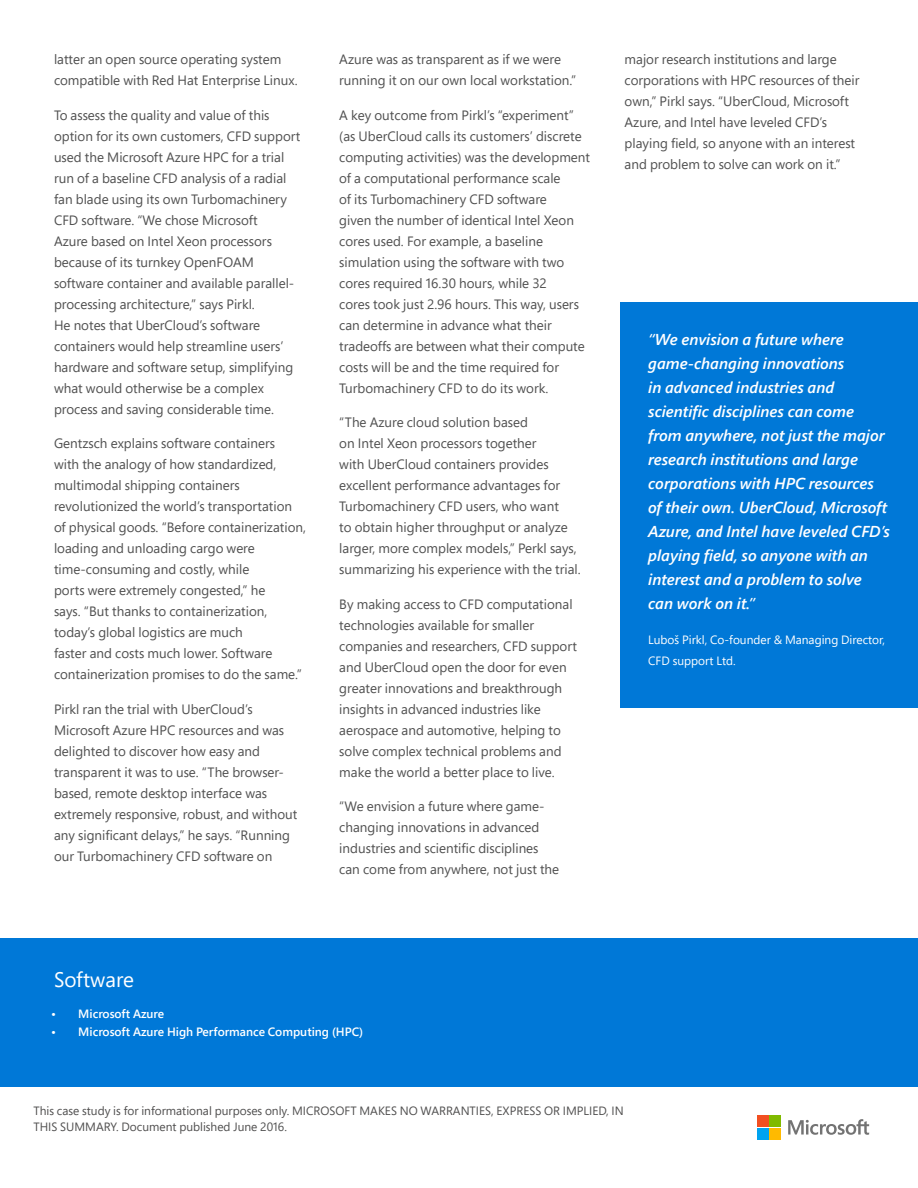
<style>
.page{position:relative;width:918px;height:1188px;background:#fff}
.page>*{position:absolute;margin:0;border:0;box-sizing:border-box;transform-origin:0 0}
.t1{font:21px "Segoe Pro";color:#fff}
.t2{font:italic 600 15.75px/24px "Segoe Pro";color:#fff}
.Body{font:13.5px/21px "Segoe Pro";color:#505050}
.Lower_section_small{font:12px "Segoe Pro";color:#504f4f}
.t3{font:600 12px "Segoe Pro";color:#fff}
.t4{font:12px/21px "Segoe Pro";color:#fff}
.s1{color:#505050}
</style>
<div class="page">
<div style="left:620px;top:303px;width:298px;height:405px;background:#0078d7"></div>
<svg style="left:788px;top:1119px;width:81px;height:16px"></svg>
<div style="left:757px;top:1115px;width:11px;height:12px;background:#f24f21"></div>
<div style="left:770px;top:1115px;width:11px;height:12px;background:#80ba00"></div>
<div style="left:757px;top:1128px;width:11px;height:11px;background:#00a3f0"></div>
<div style="left:770px;top:1128px;width:11px;height:11px;background:#ffba00"></div>
<div style="left:0;top:939px;width:918px;height:148px;background:#0078d7"></div>
<p class="Body" style="left:54px;top:49px;width:245px">latter an open source operating system compatible with Red Hat Enterprise Linux.</p>
<p class="Body" style="left:54px;top:104px;width:248px">To assess the quality and value of this option for its own customers, CFD support used the Microsoft Azure HPC for a trial run of a baseline CFD analysis of a radial fan blade using its own Turbomachinery CFD software. “We chose Microsoft<br>Azure based on Intel Xeon processors because of its turnkey OpenFOAM software container and available parallel&shy;processing architecture,” says Pirkl.<br>He notes that UberCloud’s software containers would help streamline users’ hardware and software setup, simplifying what would otherwise be a complex process and saving considerable time.</p>
<p class="Body" style="left:54px;top:433px;width:254px">Gentzsch explains software containers<br>with the analogy of how standardized, multimodal shipping containers revolutionized the world’s transportation of physical goods. “Before containerization, loading and unloading cargo were time-consuming and costly, while<br>ports were extremely congested,” he<br>says. “But thanks to containerization, today’s global logistics are much<br>faster and costs much lower. Software containerization promises to do the same.”</p>
<p class="Body" style="left:54px;top:698px;width:245px">Pirkl ran the trial with UberCloud’s Microsoft Azure HPC resources and was delighted to discover how easy and transparent it was to use. “The browser&shy;based, remote desktop interface was extremely responsive, robust, and without any significant delays,” he says. “Running our Turbomachinery CFD software on</p>
<p class="Body" style="left:339px;top:49px;width:238px">Azure was as transparent as if we were running it on our own local workstation.”</p>
<p class="Body" style="left:339px;top:104px;width:252px">A key outcome from Pirkl’s “experiment” (as UberCloud calls its customers’ discrete computing activities) was the development of a computational performance scale<br>of its Turbomachinery CFD software<br>given the number of identical Intel Xeon cores used. For example, a baseline simulation using the software with two cores required 16.30 hours, while 32<br>cores took just 2.96 hours. This way, users can determine in advance what their tradeoffs are between what their compute costs will be and the time required for Turbomachinery CFD to do its work.</p>
<p class="Body" style="left:339px;top:412px;width:243px">“The Azure cloud solution based<br>on Intel Xeon processors together<br>with UberCloud containers provides excellent performance advantages for Turbomachinery CFD users, who want<br>to obtain higher throughput or analyze larger, more complex models,” Perkl says, summarizing his experience with the trial.</p>
<p class="Body" style="left:339px;top:593px;width:239px">By making access to CFD computational technologies available for smaller companies and researchers, CFD support and UberCloud open the door for even greater innovations and breakthrough insights in advanced industries like aerospace and automotive, helping to solve complex technical problems and make the world a better place to live.</p>
<p class="Body" style="left:339px;top:796px;width:221px">“We envision a future where game&shy;changing innovations in advanced industries and scientific disciplines can come from anywhere, not just the</p>
<p class="Body" style="left:625px;top:49px;width:236px">major research institutions and large corporations with HPC resources of their own,” Pirkl says. “UberCloud, Microsoft Azure, and Intel have leveled CFD’s playing field, so anyone with an interest and problem to solve can work on it.”</p>
<p class="t2" style="left:648px;top:327px;width:243px">“We envision a future where game-changing innovations<br>in advanced industries and scientific disciplines can come from anywhere, not just the major research institutions and large corporations with HPC resources of their own. UberCloud, Microsoft<br>Azure, and Intel have leveled CFD’s playing field, so anyone with an interest and a problem to solve can work on it.”</p>
<p class="t4" style="left:648px;top:629px;width:238px">Luboš Pirkl, Co-founder &amp; Managing Director,<br>CFD support Ltd.</p>
<p class="t1" style="left:54px;top:965px;width:81px">Software</p>
<p class="t3" style="left:51px;top:1006px;width:114px">• Microsoft Azure</p>
<p class="t3" style="left:51px;top:1024px;width:313px">• Microsoft Azure High Performance Computing (HPC)</p>
<p class="Lower_section_small" style="left:33px;top:1102px;width:592px">This case study is for informational purposes only. MICROSOFT MAKES NO WARRANTIES, EXPRESS OR IMPLIED, IN</p>
<p class="Lower_section_small" style="left:33px;top:1119px;width:255px">THIS SUMMARY. Document published June <span class="s1">2016.</span></p>
</div>
